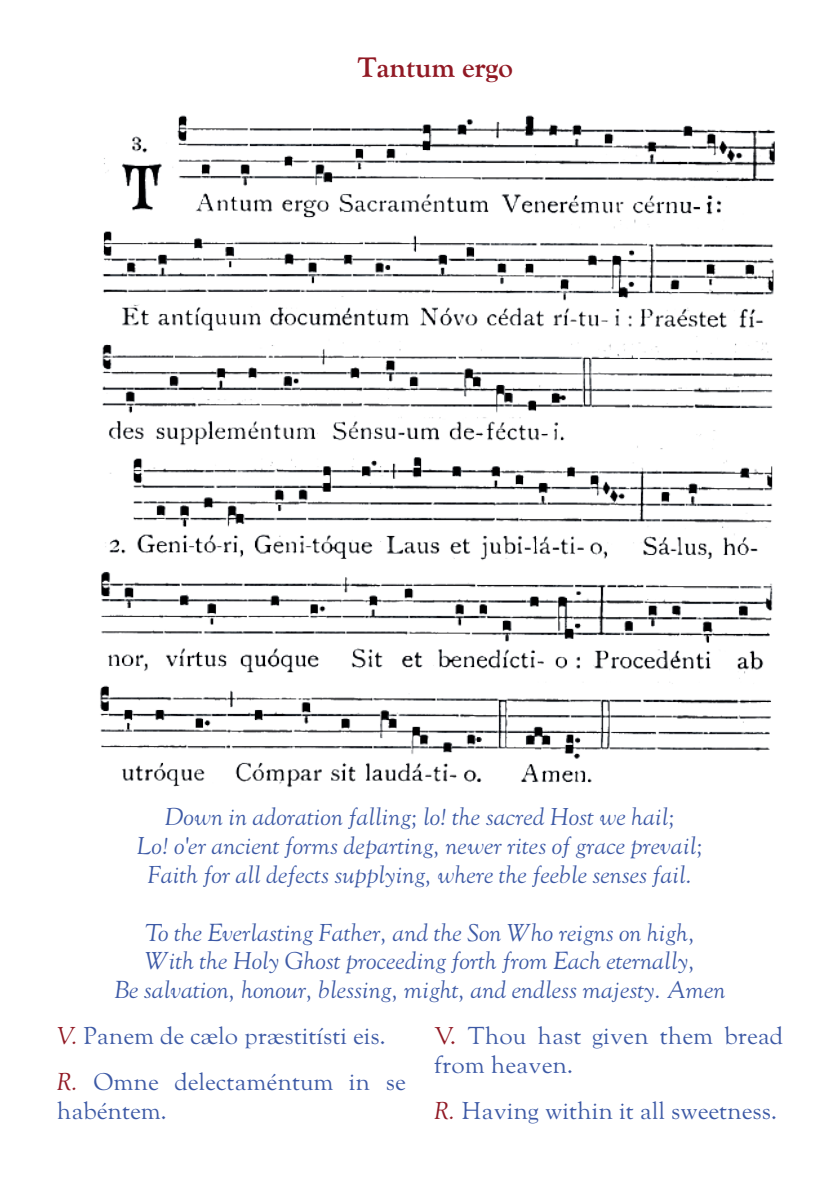
<style>
.page{position:relative;width:840px;height:1191px;background:#fff}
.page>*{position:absolute;margin:0;border:0;box-sizing:border-box;transform-origin:0 0}
.t1{font:700 28px "LTC Goudy Oldstyle Pro";color:#911924}
.t2{font:italic 24px/28.8px "LTC Goudy Oldstyle Pro";color:#3c59a5;text-align:center}
.t3{font:24px/45.8px "LTC Goudy Oldstyle Pro";color:#3c59a5}
.s1{font-style:italic;color:#911924}
.s2{color:#911924}
</style>
<div class="page">
<img style="left:100px;top:115px;width:675px;height:673px">
<p class="t1" style="left:357px;top:51px;width:157px">Tantum ergo</p>
<p class="t2" style="left:137px;top:803px;width:567px">Down in adoration falling; lo! the sacred Host we hail;<br>Lo! o'er ancient forms departing, newer rites of grace prevail;<br>Faith for all defects supplying, where the feeble senses fail.</p>
<p class="t2" style="left:114px;top:918px;width:612px">To the Everlasting Father, and the Son Who reigns on high,<br>With the Holy Ghost proceeding forth from Each eternally,<br>Be salvation, honour, blessing, might, and endless majesty. Amen</p>
<p class="t3" style="left:57px;top:1013px;width:350px"><span class="s1">V.</span> Panem de cælo præstitísti eis.<br><span class="s1">R.</span> Omne delectaméntum in se</p>
<p class="t3" style="left:57px;top:1088px;width:112px">habéntem.</p>
<p class="t3" style="left:434px;top:1022px;width:350px;line-height:28.8px"><span class="s2">V.</span> Thou hast given them bread from heaven.</p>
<p class="t3" style="left:434px;top:1088px;width:344px"><span class="s1">R.</span> Having within it all sweetness.</p>
</div>
